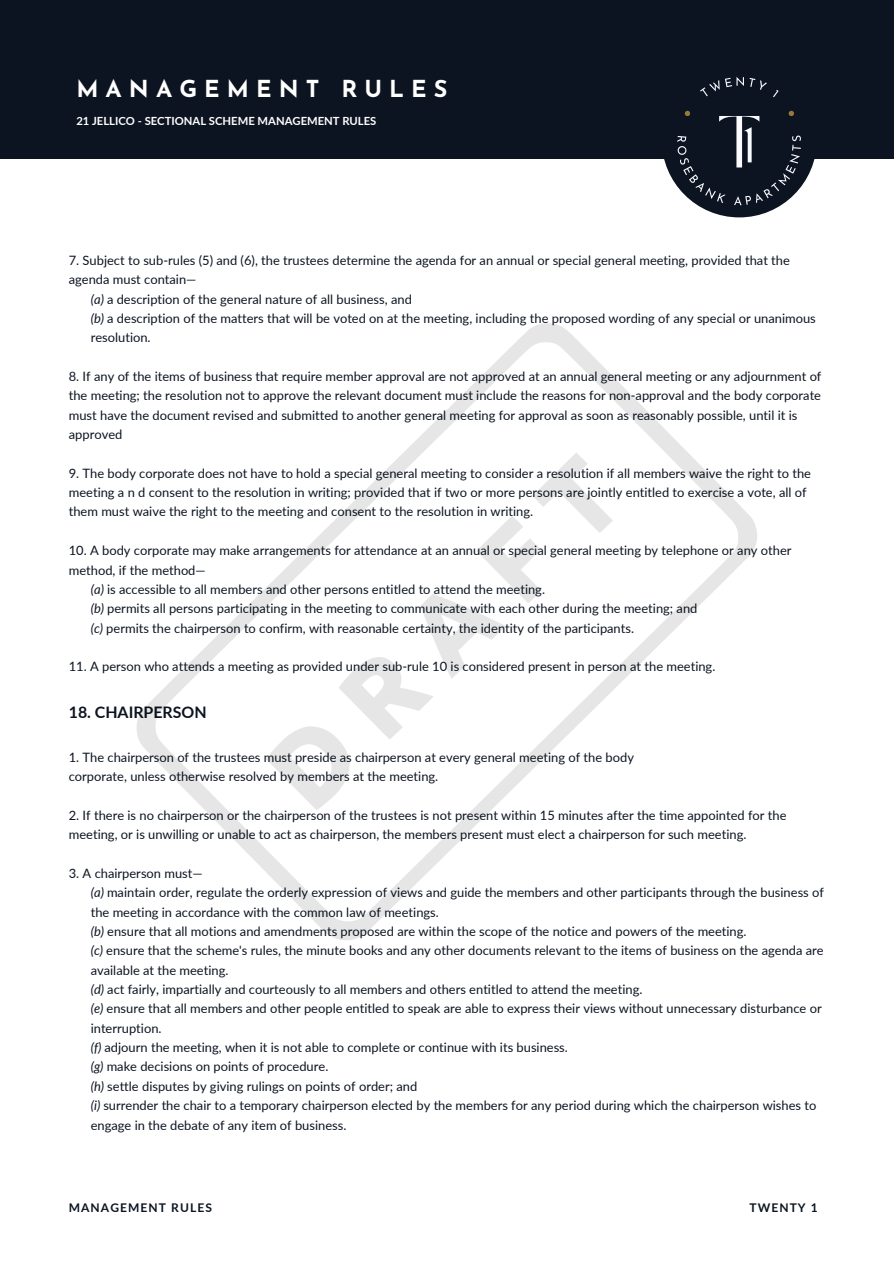
<style>
.page{position:relative;width:894px;height:1264px;background:#fff}
.page>*{position:absolute;margin:0;border:0;box-sizing:border-box;transform-origin:0 0}
.t1{font:700 23.4px "Josefin Sans";letter-spacing:.305em;color:#fff}
.t2{font:700 15.9px "Lato";color:#0c1421}
.t3{font:12.9px/19.4px "Lato";color:#0c1421}
.t4{font:700 12px "Lato";letter-spacing:.09em;color:#0c1421}
.t5{font:700 11.25px "Lato";color:#fff}
.s1{font-style:italic}
</style>
<div class="page">
<div style="left:0;top:0;width:893px;height:159px;background:#0c1421"></div>
<div style="left:661px;top:62px;width:155px;height:155px;background:#0c1421;border-radius:50%"></div>
<svg style="left:700px;top:77px;width:43px;height:19px"></svg>
<svg style="left:749px;top:78px;width:17px;height:12px"></svg>
<svg style="left:773px;top:90px;width:5px;height:7px"></svg>
<svg style="left:677px;top:111px;width:123px;height:94px"></svg>
<svg style="left:136px;top:323px;width:621px;height:617px"></svg>
<svg style="left:266px;top:452px;width:347px;height:358px"></svg>
<h1 class="t1" style="left:76px;top:80px;width:372px">MANAGEMENT RULES</h1>
<p class="t5" style="left:76px;top:114px;width:301px">21 JELLICO - SECTIONAL SCHEME MANAGEMENT RULES</p>
<p class="t3" style="left:69px;top:250px;width:722px">7. Subject to sub-rules (5) and (6), the trustees determine the agenda for an annual or special general meeting, provided that the</p>
<p class="t3" style="left:69px;top:269px;width:129px">agenda must contain—</p>
<p class="t3" style="left:91px;top:289px;width:322px"><span class="s1">(a)</span> a description of the general nature of all business, and</p>
<p class="t3" style="left:91px;top:308px;width:726px"><span class="s1">(b)</span> a description of the matters that will be voted on at the meeting, including the proposed wording of any special or unanimous</p>
<p class="t3" style="left:91px;top:327px;width:61px">resolution.</p>
<p class="t3" style="left:69px;top:366px;width:754px">8. If any of the items of business that require member approval are not approved at an annual general meeting or any adjournment of the meeting; the resolution not to approve the relevant document must include the reasons for non-approval and the body corporate must have the document revised and submitted to another general meeting for approval as soon as reasonably possible, until it is approved</p>
<p class="t3" style="left:69px;top:463px;width:743px">9. The body corporate does not have to hold a special general meeting to consider a resolution if all members waive the right to the meeting a n d consent to the resolution in writing; provided that if two or more persons are jointly entitled to exercise a vote, all of them must waive the right to the meeting and consent to the resolution in writing.</p>
<p class="t3" style="left:69px;top:540px;width:724px">10. A body corporate may make arrangements for attendance at an annual or special general meeting by telephone or any other</p>
<p class="t3" style="left:69px;top:560px;width:138px">method, if the method—</p>
<p class="t3" style="left:91px;top:579px;width:455px"><span class="s1">(a)</span> is accessible to all members and other persons entitled to attend the meeting.</p>
<p class="t3" style="left:91px;top:598px;width:608px"><span class="s1">(b)</span> permits all persons participating in the meeting to communicate with each other during the meeting; and</p>
<p class="t3" style="left:91px;top:618px;width:544px"><span class="s1">(c)</span> permits the chairperson to confirm, with reasonable certainty, the identity of the participants.</p>
<p class="t3" style="left:69px;top:656px;width:648px">11. A person who attends a meeting as provided under sub-rule 10 is considered present in person at the meeting.</p>
<p class="t2" style="left:69px;top:702px;width:139px">18. CHAIRPERSON</p>
<p class="t3" style="left:69px;top:747px;width:566px">1. The chairperson of the trustees must preside as chairperson at every general meeting of the body corporate, unless otherwise resolved by members at the meeting.</p>
<p class="t3" style="left:69px;top:805px;width:719px">2. If there is no chairperson or the chairperson of the trustees is not present within 15 minutes after the time appointed for the meeting, or is unwilling or unable to act as chairperson, the members present must elect a chairperson for such meeting.</p>
<p class="t3" style="left:91px;top:863px;width:734px;text-indent:-22px">3. A chairperson must—<br><span class="s1">(a)</span> maintain order, regulate the orderly expression of views and guide the members and other participants through the business of the meeting in accordance with the common law of meetings.<br><span class="s1">(b)</span> ensure that all motions and amendments proposed are within the scope of the notice and powers of the meeting.<br><span class="s1">(c)</span> ensure that the scheme's rules, the minute books and any other documents relevant to the items of business on the agenda are available at the meeting.<br><span class="s1">(d)</span> act fairly, impartially and courteously to all members and others entitled to attend the meeting.<br><span class="s1">(e)</span> ensure that all members and other people entitled to speak are able to express their views without unnecessary disturbance or interruption.<br><span class="s1">(f)</span> adjourn the meeting, when it is not able to complete or continue with its business.<br><span class="s1">(g)</span> make decisions on points of procedure.<br><span class="s1">(h)</span> settle disputes by giving rulings on points of order; and<br><span class="s1">(i)</span> surrender the chair to a temporary chairperson elected by the members for any period during which the chairperson wishes to engage in the debate of any item of business.</p>
<p class="t4" style="left:69px;top:1200px;width:145px">MANAGEMENT RULES</p>
<p class="t4" style="left:749px;top:1200px;width:70px">TWENTY 1</p>
</div>
